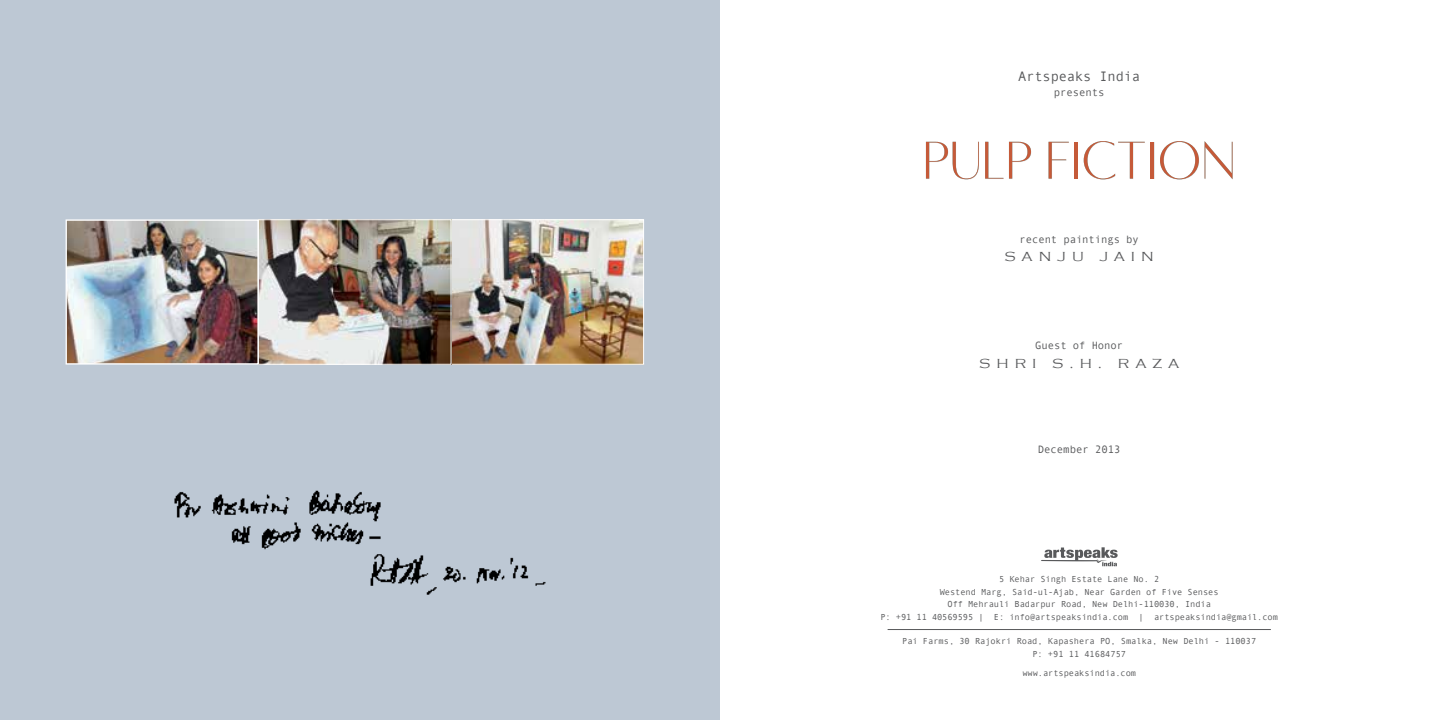
<style>
.page{position:relative;width:1439px;height:720px;background:#fff}
.page>*{position:absolute;margin:0;border:0;box-sizing:border-box;transform-origin:0 0}
.t1{font:13.75px "Andale Mono";letter-spacing:-.01em;color:#58595b}
.t2{font:300 13.5px "Copperplate Gothic";letter-spacing:.4em;color:#58595b;scale:1.11 1}
.t3{font:10.75px "Andale Mono";letter-spacing:-.01em;color:#58595b}
.t4{font:10.62px "Andale Mono";letter-spacing:-.01em;color:#58595b}
.t5{font:8.75px/12.5px "Andale Mono";letter-spacing:-.01em;color:#58595b;text-align:center}
</style>
<div class="page">
<div style="left:0;top:0;width:719px;height:719px;background:#bdc8d4"></div>
<hr style="left:1074px;top:142px;width:4px;height:37px;background:#c55a39">
<hr style="left:1151px;top:142px;width:3px;height:37px;background:#e6e7e8">
<svg style="left:1041px;top:547px;width:76px;height:19px"></svg>
<svg style="left:926px;top:142px;width:53px;height:38px"></svg>
<svg style="left:985px;top:142px;width:18px;height:37px"></svg>
<svg style="left:1009px;top:142px;width:22px;height:37px"></svg>
<svg style="left:1048px;top:142px;width:21px;height:37px"></svg>
<svg style="left:1083px;top:141px;width:62px;height:39px"></svg>
<hr style="left:1150px;top:142px;width:4px;height:36px;background:#c55a39">
<svg style="left:1160px;top:141px;width:72px;height:39px"></svg>
<img style="left:68px;top:221px;width:574px;height:141px">
<div style="left:66px;top:219px;width:193px;height:145px;border:1px solid #fff"></div>
<div style="left:451px;top:219px;width:193px;height:145px;border:1px solid #fff"></div>
<div style="left:258px;top:219px;width:193px;height:145px;border:1px solid #fff"></div>
<img style="left:174px;top:490px;width:372px;height:104px">
<hr style="left:887px;top:629px;width:384px;height:1px;background:#58595b">
<h1 class="t1" style="left:1018px;top:67px;width:123px">Artspeaks India</h1>
<p class="t3" style="left:1054px;top:85px;width:52px">presents</p>
<p class="t4" style="left:1019px;top:232px;width:121px">recent paintings by</p>
<h2 class="t2" style="left:1004px;top:249px;width:136px">SANJU JAIN</h2>
<p class="t4" style="left:1035px;top:338px;width:89px">Guest of Honor</p>
<h2 class="t2" style="left:979px;top:355px;width:182px">SHRI S.H. RAZA</h2>
<p class="t3" style="left:1038px;top:441px;width:84px">December 2013</p>
<p class="t5" style="left:880px;top:572px;width:399px">5 Kehar Singh Estate Lane No. 2<br>Westend Marg, Said-ul-Ajab, Near Garden of Five Senses<br>Off Mehrauli Badarpur Road, New Delhi-110030, India<br>P: +91 11 40569595 | E: info@artspeaksindia.com | artspeaksindia@gmail.com</p>
<p class="t5" style="left:902px;top:634px;width:356px">Pai Farms, 30 Rajokri Road, Kapashera PO, Smalka, New Delhi - 110037<br>P: +91 11 41684757</p>
<p class="t5" style="left:1022px;top:666px;width:115px">www.artspeaksindia.com</p>
</div>
